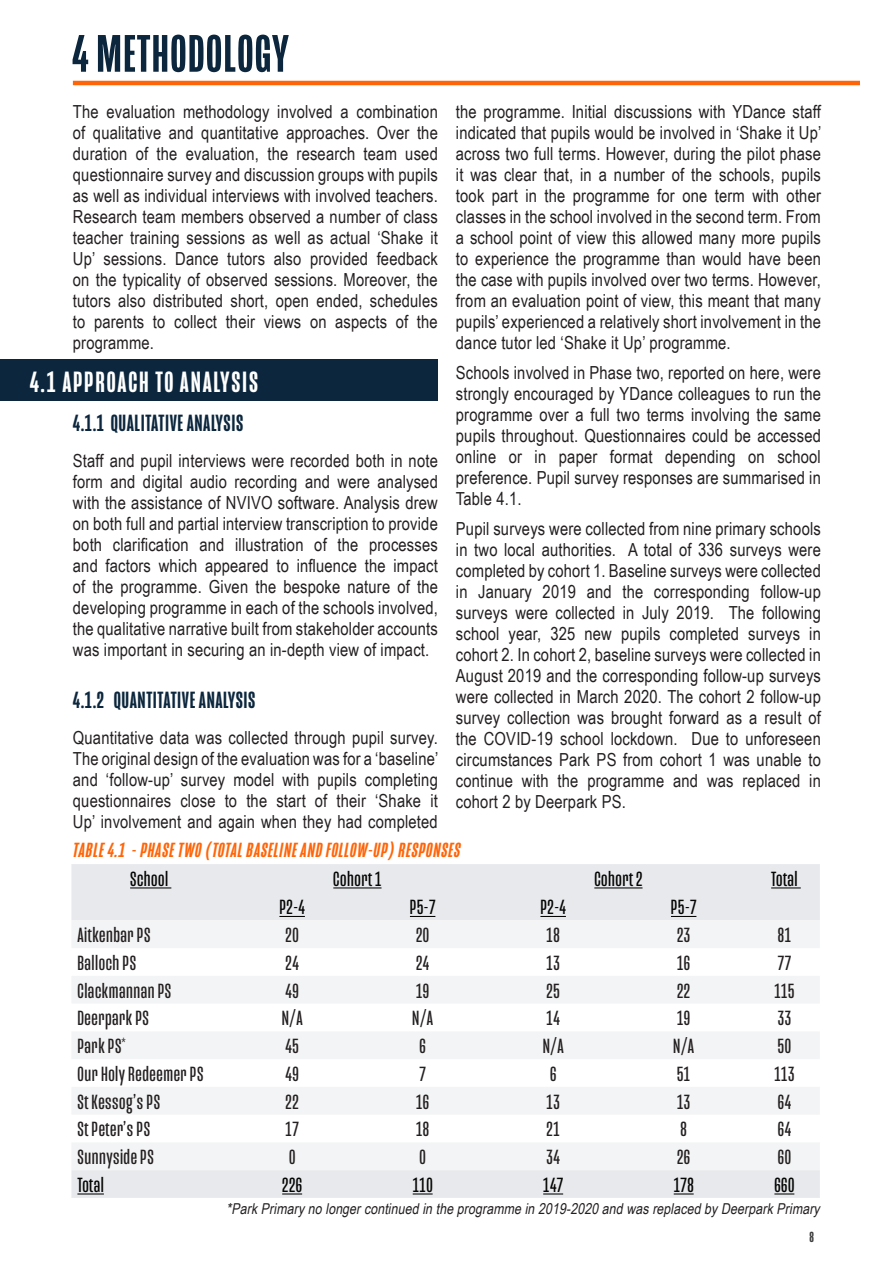
<style>
.page{position:relative;width:893px;height:1263px;background:#fff}
.page>*{position:absolute;margin:0;border:0;box-sizing:border-box;transform-origin:0 0}
.Heading{font:500 54px "Mongoose";letter-spacing:.025em;color:#0c273d}
.Key_Item{font:500 30px "Mongoose";letter-spacing:.06em;color:#fff}
.Heading_1{font:500 24px "Mongoose";letter-spacing:.025em;color:#0c273d}
.Normal{font:21px "Mongoose";letter-spacing:.025em;color:#231f20}
.Normal-2{font:21px "Mongoose";letter-spacing:.025em;color:#040503}
.Heading-2{font:italic 500 21px "Mongoose";color:#ff6508}
.Normal-3{font:18px/21px "Arial Narrow";letter-spacing:.01em;color:#231f20;text-align:justify}
.Quote_Reference{font:italic 15px "Arial Narrow";color:#231f20}
.t1{font:500 15px "Mongoose";color:#3e3e3f}
</style>
<div class="page">
<div style="left:0;top:359px;width:437px;height:42px;background:#0c273d"></div>
<div style="left:71px;top:864px;width:749px;height:334px;background:#e7e9ec"></div>
<svg style="left:71px;top:920px;width:749px;height:250px;fill:#f3f4f5"></svg>
<hr style="left:130px;top:887px;width:41px;height:1px;background:#040503">
<hr style="left:333px;top:887px;width:48px;height:1px;background:#040503">
<hr style="left:594px;top:887px;width:48px;height:1px;background:#040503">
<hr style="left:771px;top:887px;width:30px;height:1px;background:#040503">
<svg style="left:279px;top:916px;width:26px;height:1px"></svg>
<svg style="left:410px;top:916px;width:25px;height:1px"></svg>
<svg style="left:540px;top:916px;width:26px;height:1px"></svg>
<svg style="left:671px;top:916px;width:25px;height:1px"></svg>
<svg style="left:77px;top:1193px;width:27px;height:1px"></svg>
<svg style="left:282px;top:1193px;width:20px;height:1px"></svg>
<svg style="left:413px;top:1193px;width:20px;height:1px"></svg>
<svg style="left:543px;top:1193px;width:20px;height:1px"></svg>
<svg style="left:674px;top:1193px;width:20px;height:1px"></svg>
<svg style="left:774px;top:1193px;width:20px;height:1px"></svg>
<hr style="left:73px;top:81px;width:787px;height:4px;background:#ff6508">
<p class="Heading" style="left:72px;top:23px;width:218px">4 METHODOLOGY</p>
<p class="Normal-3" style="left:73px;top:100px;width:366px">The evaluation methodology involved a combination of qualitative and quantitative approaches. Over the duration of the evaluation, the research team used questionnaire survey and discussion groups with pupils as well as individual interviews with involved teachers.<br>Research team members observed a number of class teacher training sessions as well as actual ‘Shake it Up’ sessions. Dance tutors also provided feedback on the typicality of observed sessions. Moreover, the tutors also distributed short, open ended, schedules to parents to collect their views on aspects of the programme.</p>
<p class="Key_Item" style="left:30px;top:365px;width:230px">4.1 APPROACH TO ANALYSIS</p>
<p class="Heading_1" style="left:73px;top:409px;width:172px">4.1.1 QUALITATIVE ANALYSIS</p>
<p class="Normal-3" style="left:73px;top:449px;width:367px">Staff and pupil interviews were recorded both in note form and digital audio recording and were analysed with the assistance of NVIVO software. Analysis drew on both full and partial interview transcription to provide both clarification and illustration of the processes and factors which appeared to influence the impact of the programme. Given the bespoke nature of the developing programme in each of the schools involved, the qualitative narrative built from stakeholder accounts was important in securing an in-depth view of impact.</p>
<p class="Heading_1" style="left:73px;top:687px;width:184px">4.1.2 QUANTITATIVE ANALYSIS</p>
<p class="Normal-3" style="left:73px;top:727px;width:367px">Quantitative data was collected through pupil survey.<br>The original design of the evaluation was for a ‘baseline’ and ‘follow-up’ survey model with pupils completing questionnaires close to the start of their ‘Shake it Up’ involvement and again when they had completed</p>
<p class="Normal-3" style="left:456px;top:100px;width:367px">the programme. Initial discussions with YDance staff indicated that pupils would be involved in ‘Shake it Up’ across two full terms. However, during the pilot phase it was clear that, in a number of the schools, pupils took part in the programme for one term with other classes in the school involved in the second term. From a school point of view this allowed many more pupils to experience the programme than would have been the case with pupils involved over two terms. However, from an evaluation point of view, this meant that many pupils’ experienced a relatively short involvement in the dance tutor led ‘Shake it Up’ programme.</p>
<p class="Normal-3" style="left:456px;top:361px;width:366px">Schools involved in Phase two, reported on here, were strongly encouraged by YDance colleagues to run the programme over a full two terms involving the same pupils throughout. Questionnaires could be accessed online or in paper format depending on school preference. Pupil survey responses are summarised in Table 4.1.</p>
<p class="Normal-3" style="left:456px;top:517px;width:367px">Pupil surveys were collected from nine primary schools in two local authorities. A total of 336 surveys were completed by cohort 1. Baseline surveys were collected in January 2019 and the corresponding follow-up surveys were collected in July 2019. The following school year, 325 new pupils completed surveys in cohort 2. In cohort 2, baseline surveys were collected in August 2019 and the corresponding follow-up surveys were collected in March 2020. The cohort 2 follow-up survey collection was brought forward as a result of the COVID-19 school lockdown. Due to unforeseen circumstances Park PS from cohort 1 was unable to continue with the programme and was replaced in cohort 2 by Deerpark PS.</p>
<p class="Heading-2" style="left:72px;top:838px;width:393px">TABLE4.1 -PHASETWO (TOTALBASELINEAND FOLLOW-UP) RESPONSES</p>
<p class="Normal-2" style="left:130px;top:867px;width:40px">School</p>
<p class="Normal-2" style="left:333px;top:867px;width:50px">Cohort 1</p>
<p class="Normal-2" style="left:594px;top:867px;width:50px">Cohort 2</p>
<p class="Normal-2" style="left:771px;top:867px;width:28px">Total</p>
<p class="Normal-2" style="left:279px;top:895px;width:27px">P2-4</p>
<p class="Normal-2" style="left:410px;top:895px;width:27px">P5-7</p>
<p class="Normal-2" style="left:540px;top:895px;width:27px">P2-4</p>
<p class="Normal-2" style="left:671px;top:895px;width:27px">P5-7</p>
<p class="Normal" style="left:77px;top:923px;width:75px">Aitkenbar PS</p>
<p class="Normal" style="left:286px;top:923px;width:15px">20</p>
<p class="Normal" style="left:416px;top:923px;width:15px">20</p>
<p class="Normal" style="left:547px;top:923px;width:15px">18</p>
<p class="Normal" style="left:677px;top:923px;width:15px">23</p>
<p class="Normal" style="left:778px;top:923px;width:15px">81</p>
<p class="Normal" style="left:77px;top:951px;width:60px">Balloch PS</p>
<p class="Normal" style="left:286px;top:951px;width:15px">24</p>
<p class="Normal" style="left:416px;top:951px;width:15px">24</p>
<p class="Normal" style="left:547px;top:951px;width:15px">13</p>
<p class="Normal" style="left:677px;top:951px;width:15px">16</p>
<p class="Normal" style="left:778px;top:951px;width:15px">77</p>
<p class="Normal" style="left:77px;top:979px;width:95px">Clackmannan PS</p>
<p class="Normal" style="left:286px;top:979px;width:15px">49</p>
<p class="Normal" style="left:416px;top:979px;width:15px">19</p>
<p class="Normal" style="left:547px;top:979px;width:15px">25</p>
<p class="Normal" style="left:677px;top:979px;width:15px">22</p>
<p class="Normal" style="left:774px;top:979px;width:21px">115</p>
<p class="Normal" style="left:77px;top:1006px;width:73px">Deerpark PS</p>
<p class="Normal" style="left:282px;top:1006px;width:22px">N/A</p>
<p class="Normal" style="left:412px;top:1006px;width:22px">N/A</p>
<p class="Normal" style="left:547px;top:1006px;width:15px">14</p>
<p class="Normal" style="left:677px;top:1006px;width:15px">19</p>
<p class="Normal" style="left:778px;top:1006px;width:15px">33</p>
<p class="Normal" style="left:77px;top:1034px;width:50px">Park PS<sup>*</sup></p>
<p class="Normal" style="left:286px;top:1034px;width:15px">45</p>
<p class="Normal" style="left:419px;top:1034px;width:8px">6</p>
<p class="Normal" style="left:543px;top:1034px;width:22px">N/A</p>
<p class="Normal" style="left:673px;top:1034px;width:22px">N/A</p>
<p class="Normal" style="left:778px;top:1034px;width:15px">50</p>
<p class="Normal" style="left:77px;top:1062px;width:128px">Our Holy Redeemer PS</p>
<p class="Normal" style="left:286px;top:1062px;width:15px">49</p>
<p class="Normal" style="left:419px;top:1062px;width:8px">7</p>
<p class="Normal" style="left:550px;top:1062px;width:8px">6</p>
<p class="Normal" style="left:677px;top:1062px;width:15px">51</p>
<p class="Normal" style="left:774px;top:1062px;width:21px">113</p>
<p class="Normal" style="left:77px;top:1090px;width:84px">St Kessog’s PS</p>
<p class="Normal" style="left:286px;top:1090px;width:15px">22</p>
<p class="Normal" style="left:416px;top:1090px;width:15px">16</p>
<p class="Normal" style="left:547px;top:1090px;width:15px">13</p>
<p class="Normal" style="left:677px;top:1090px;width:15px">13</p>
<p class="Normal" style="left:778px;top:1090px;width:15px">64</p>
<p class="Normal" style="left:77px;top:1117px;width:74px">St Peter’s PS</p>
<p class="Normal" style="left:286px;top:1117px;width:15px">17</p>
<p class="Normal" style="left:416px;top:1117px;width:15px">18</p>
<p class="Normal" style="left:547px;top:1117px;width:15px">21</p>
<p class="Normal" style="left:680px;top:1117px;width:8px">8</p>
<p class="Normal" style="left:778px;top:1117px;width:15px">64</p>
<p class="Normal" style="left:77px;top:1145px;width:78px">Sunnyside PS</p>
<p class="Normal" style="left:289px;top:1145px;width:8px">0</p>
<p class="Normal" style="left:419px;top:1145px;width:8px">0</p>
<p class="Normal" style="left:547px;top:1145px;width:15px">34</p>
<p class="Normal" style="left:677px;top:1145px;width:15px">26</p>
<p class="Normal" style="left:778px;top:1145px;width:15px">60</p>
<p class="Normal-2" style="left:77px;top:1173px;width:28px">Total</p>
<p class="Normal-2" style="left:282px;top:1173px;width:21px">226</p>
<p class="Normal-2" style="left:413px;top:1173px;width:21px">110</p>
<p class="Normal-2" style="left:543px;top:1173px;width:21px">147</p>
<p class="Normal-2" style="left:674px;top:1173px;width:21px">178</p>
<p class="Normal-2" style="left:774px;top:1173px;width:21px">660</p>
<p class="Quote_Reference" style="left:227px;top:1198px;width:598px">*ParkPrimaryno longercontinued in the programme in 2019-2020 and wasreplaced byDeerparkPrimary</p>
<p class="t1" style="left:809px;top:1228px;width:6px">8</p>
</div>
